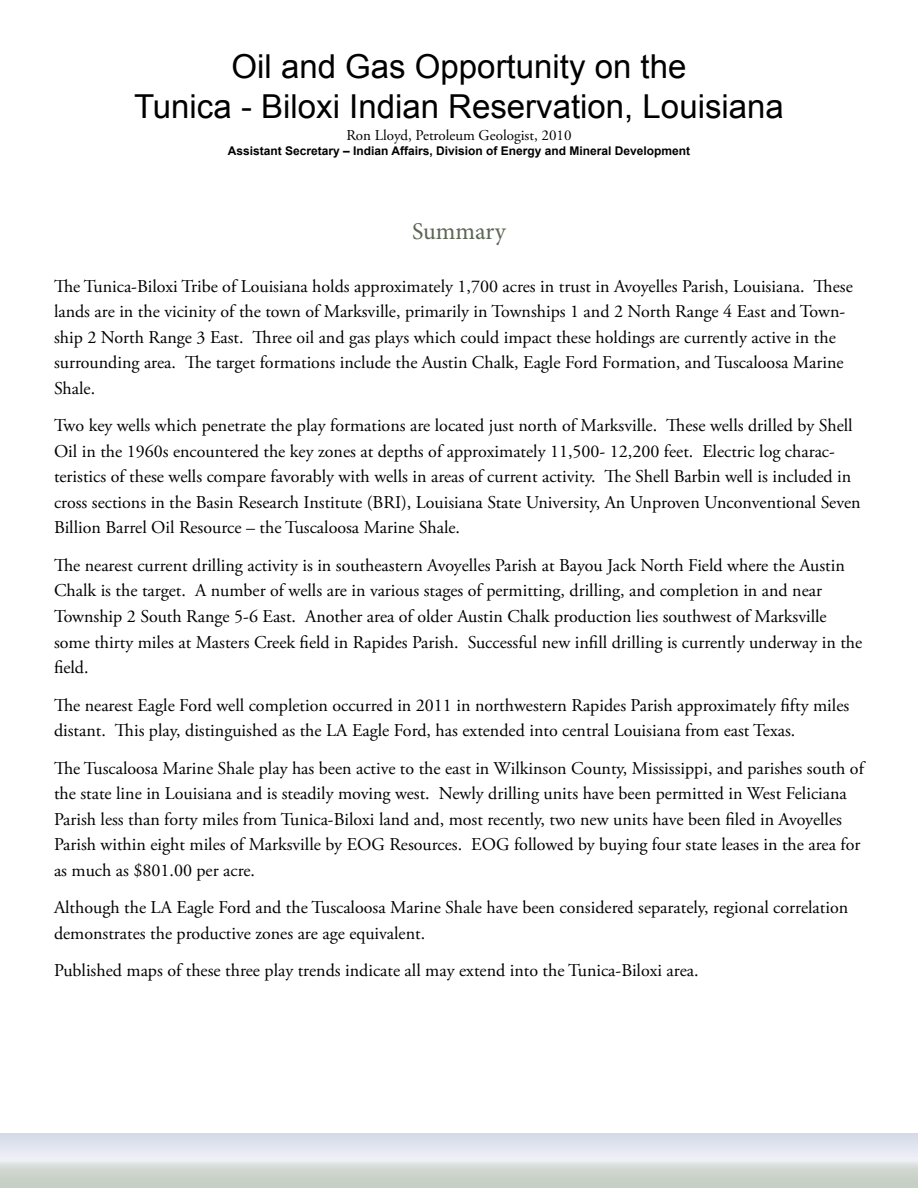
<style>
.page{position:relative;width:918px;height:1188px;background:#fff}
.page>*{position:absolute;margin:0;border:0;box-sizing:border-box;transform-origin:0 0}
.t1{font:33px/39.6px "Arial";color:#000;text-align:center}
.t2{font:24px "Minion Pro";color:#5c6654}
.t3{font:18px/25.5px "Adobe Garamond Pro";color:#000}
.t4{font:15px "Adobe Garamond Pro";color:#000}
.t5{font:700 12px "Arial";color:#000}
</style>
<div class="page">
<div style="left:0;top:1160px;width:918px;height:28px;background:#c9d1c7"></div>
<svg style="left:0;top:1133px;width:918px;height:37px;background:#e0e4eb"></svg>
<h1 class="t1" style="left:134px;top:47px;width:651px">Oil and Gas Opportunity on the<br>Tunica - Biloxi Indian Reservation, Louisiana</h1>
<p class="t4" style="left:347px;top:126px;width:226px">Ron Lloyd, Petroleum Geologist, 2010</p>
<p class="t5" style="left:228px;top:142px;width:464px">Assistant Secretary – Indian Affairs, Division of Energy and Mineral Development</p>
<h2 class="t2" style="left:412px;top:215px;width:95px">Summary</h2>
<p class="t3" style="left:54px;top:274px;width:800px">The Tunica-Biloxi Tribe of Louisiana holds approximately 1,700 acres in trust in Avoyelles Parish, Louisiana. These lands are in the vicinity of the town of Marksville, primarily in Townships 1 and 2 North Range 4 East and Town&shy;ship 2 North Range 3 East. Three oil and gas plays which could impact these holdings are currently active in the surrounding area. The target formations include the Austin Chalk, Eagle Ford Formation, and Tuscaloosa Marine Shale.</p>
<p class="t3" style="left:54px;top:414px;width:808px">Two key wells which penetrate the play formations are located just north of Marksville. These wells drilled by Shell Oil in the 1960s encountered the key zones at depths of approximately 11,500- 12,200 feet. Electric log charac&shy;teristics of these wells compare favorably with wells in areas of current activity. The Shell Barbin well is included in cross sections in the Basin Research Institute (BRI), Louisiana State University, An Unproven Unconventional Seven Billion Barrel Oil Resource – the Tuscaloosa Marine Shale.</p>
<p class="t3" style="left:54px;top:553px;width:810px">The nearest current drilling activity is in southeastern Avoyelles Parish at Bayou Jack North Field where the Austin Chalk is the target. A number of wells are in various stages of permitting, drilling, and completion in and near Township 2 South Range 5-6 East. Another area of older Austin Chalk production lies southwest of Marksville some thirty miles at Masters Creek field in Rapides Parish. Successful new infill drilling is currently underway in the field.</p>
<p class="t3" style="left:54px;top:693px;width:797px">The nearest Eagle Ford well completion occurred in 2011 in northwestern Rapides Parish approximately fifty miles distant. This play, distinguished as the LA Eagle Ford, has extended into central Louisiana from east Texas.</p>
<p class="t3" style="left:54px;top:756px;width:811px">The Tuscaloosa Marine Shale play has been active to the east in Wilkinson County, Mississippi, and parishes south of the state line in Louisiana and is steadily moving west. Newly drilling units have been permitted in West Feliciana Parish less than forty miles from Tunica-Biloxi land and, most recently, two new units have been filed in Avoyelles Parish within eight miles of Marksville by EOG Resources. EOG followed by buying four state leases in the area for as much as $801.00 per acre.</p>
<p class="t3" style="left:54px;top:895px;width:796px">Although the LA Eagle Ford and the Tuscaloosa Marine Shale have been considered separately, regional correlation demonstrates the productive zones are age equivalent.</p>
<p class="t3" style="left:54px;top:958px;width:646px">Published maps of these three play trends indicate all may extend into the Tunica-Biloxi area.</p>
</div>
